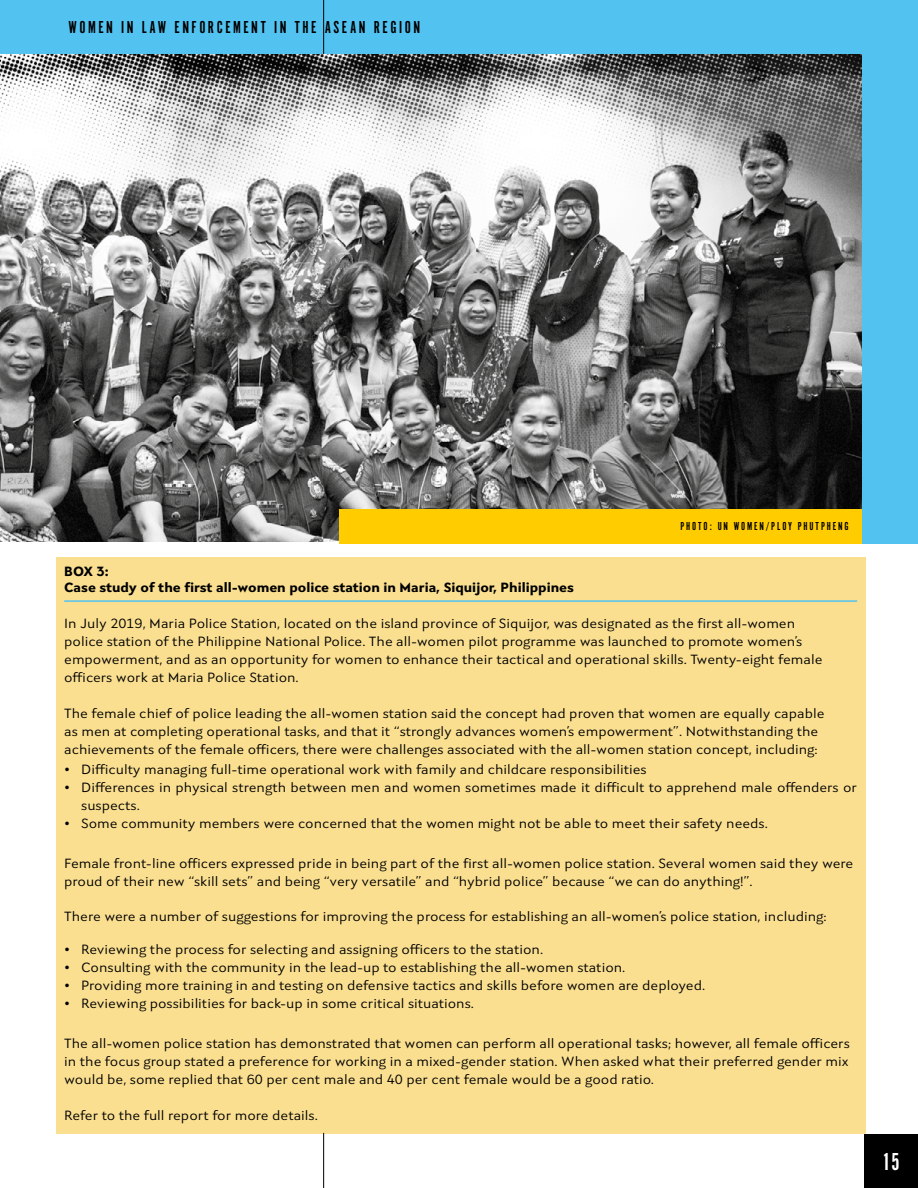
<style>
.page{position:relative;width:918px;height:1188px;background:#fff}
.page>*{position:absolute;margin:0;border:0;box-sizing:border-box;transform-origin:0 0}
.t1{font:25.5px "Alternate Got No 1 D";color:#fff}
.t2{font:18px "Alternate Got No 1 D";letter-spacing:.14em;color:#000}
.t3{font:13.5px/18px "Seven One Eight";color:#000}
.t4{font:800 13.5px/16.2px "Seven One Eight";color:#000}
.t5{font:12px "Alternate Got No 1 D";letter-spacing:.15em;color:#000}
</style>
<div class="page">
<img style="left:0;top:54px;width:862px;height:488px">
<div style="left:0;top:0;width:918px;height:54px;background:#52c3f1"></div>
<div style="left:339px;top:509px;width:524px;height:34px;background:#fc0"></div>
<div style="left:864px;top:1134px;width:54px;height:54px;background:#000"></div>
<div style="left:56px;top:557px;width:810px;height:576px;background:#fadf91"></div>
<hr style="left:64px;top:600px;width:793px;height:2px;background:#52c3f1">
<div style="left:863px;top:54px;width:55px;height:489px;background:#52c3f1"></div>
<hr style="left:323px;top:0;width:1px;height:54px;background:#000">
<hr style="left:323px;top:1133px;width:1px;height:55px;background:#000">
<h2 class="t2" style="left:68px;top:18px;width:353px">WOMEN IN LAW ENFORCEMENT IN THE ASEAN REGION</h2>
<p class="t5" style="left:680px;top:520px;width:170px">PHOTO: UN WOMEN/PLOY PHUTPHENG</p>
<p class="t4" style="left:64px;top:562px;width:511px">BOX 3:<br>Case study of the first all-women police station in Maria, Siquijor, Philippines</p>
<p class="t3" style="left:64px;top:614px;width:760px">In July 2019, Maria Police Station, located on the island province of Siquijor, was designated as the first all-women police station of the Philippine National Police. The all-women pilot programme was launched to promote women’s empowerment, and as an opportunity for women to enhance their tactical and operational skills. Twenty-eight female officers work at Maria Police Station.</p>
<p class="t3" style="left:64px;top:704px;width:762px">The female chief of police leading the all-women station said the concept had proven that women are equally capable as men at completing operational tasks, and that it “strongly advances women’s empowerment”. Notwithstanding the achievements of the female officers, there were challenges associated with the all-women station concept, including:</p>
<p class="t3" style="left:64px;top:760px;width:584px">• Difficulty managing full-time operational work with family and childcare responsibilities</p>
<p class="t3" style="left:81px;top:778px;width:777px;text-indent:-17px">• Differences in physical strength between men and women sometimes made it difficult to apprehend male offenders or suspects.</p>
<p class="t3" style="left:64px;top:814px;width:705px">• Some community members were concerned that the women might not be able to meet their safety needs.</p>
<p class="t3" style="left:64px;top:854px;width:791px">Female front-line officers expressed pride in being part of the first all-women police station. Several women said they were proud of their new “skill sets” and being “very versatile” and “hybrid police” because “we can do anything!”.</p>
<p class="t3" style="left:64px;top:908px;width:764px">There were a number of suggestions for improving the process for establishing an all-women’s police station, including:</p>
<p class="t3" style="left:64px;top:940px;width:480px">• Reviewing the process for selecting and assigning officers to the station.</p>
<p class="t3" style="left:64px;top:958px;width:563px">• Consulting with the community in the lead-up to establishing the all-women station.</p>
<p class="t3" style="left:64px;top:976px;width:642px">• Providing more training in and testing on defensive tactics and skills before women are deployed.</p>
<p class="t3" style="left:64px;top:994px;width:411px">• Reviewing possibilities for back-up in some critical situations.</p>
<p class="t3" style="left:64px;top:1034px;width:787px;text-align:justify">The all-women police station has demonstrated that women can perform all operational tasks; however, all female officers in the focus group stated a preference for working in a mixed-gender station. When asked what their preferred gender mix would be, some replied that 60 per cent male and 40 per cent female would be a good ratio.</p>
<p class="t3" style="left:64px;top:1106px;width:255px">Refer to the full report for more details.</p>
<h1 class="t1" style="left:882px;top:1148px;width:19px">15</h1>
</div>
